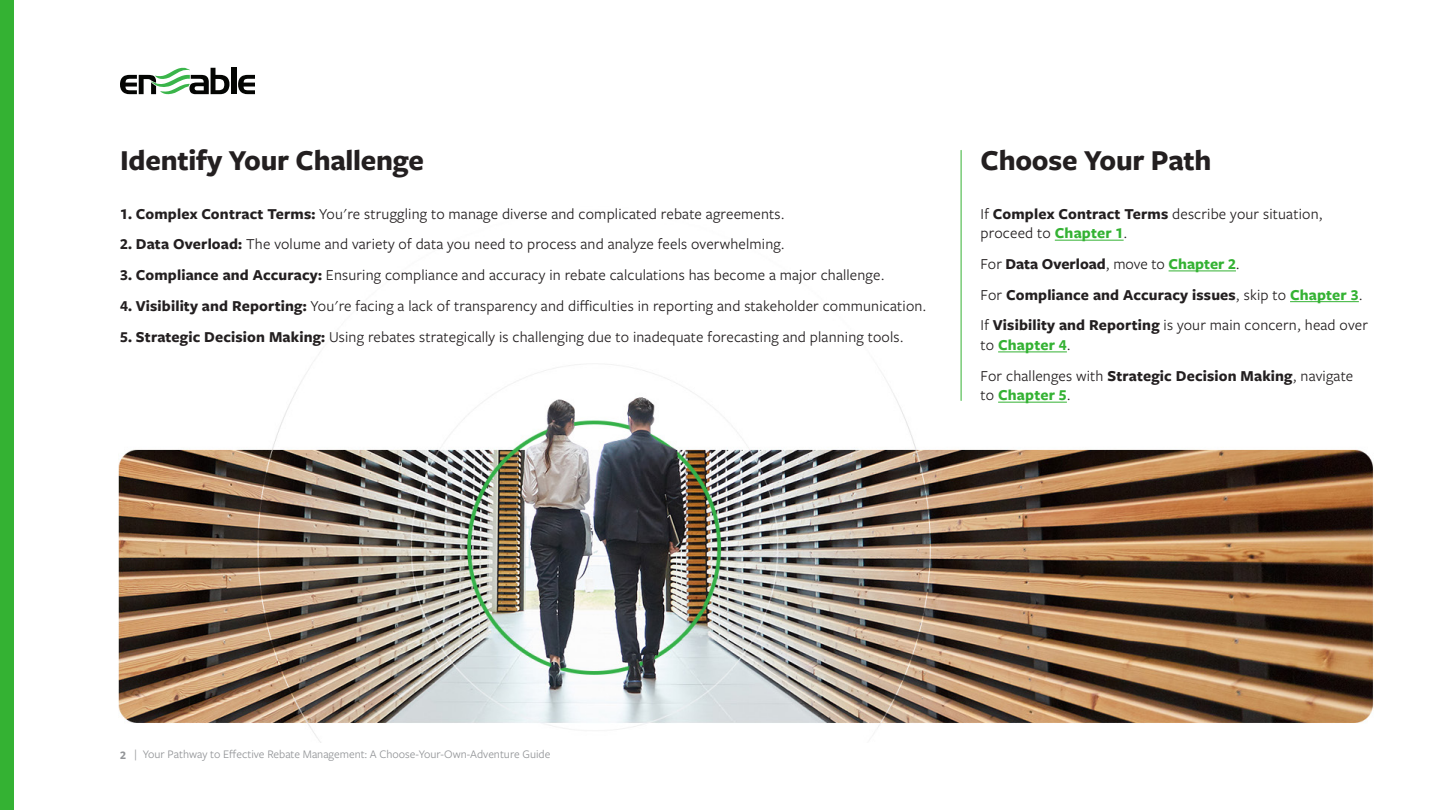
<style>
.page{position:relative;width:1440px;height:810px;background:#fff}
.page>*{position:absolute;margin:0;border:0;box-sizing:border-box;transform-origin:0 0}
.t1{font:700 30px "Freight Sans Pro";letter-spacing:-.01em;color:#231f20}
.body_copy{font:15.75px/19.5px "Freight Sans Pro";letter-spacing:.01em;color:#231f20}
.body_copy-2{font:700 15.75px "Freight Sans Pro";letter-spacing:.01em;color:#231f20}
.t2{font:12px "Freight Sans LF Pro";color:#939598}
.s1{font-weight:700}
.s2{font-weight:700;color:#34b233}
.s3{font-weight:400}
.s4{color:#34b233}
</style>
<div class="page">
<img style="left:118px;top:150px;width:1255px;height:592px">
<hr style="left:1055px;top:240px;width:69px;height:1px;background:#34b233">
<hr style="left:1169px;top:271px;width:67px;height:1px;background:#34b233">
<hr style="left:1290px;top:302px;width:69px;height:1px;background:#34b233">
<hr style="left:998px;top:352px;width:69px;height:1px;background:#34b233">
<hr style="left:998px;top:402px;width:69px;height:1px;background:#34b233">
<hr style="left:961px;top:150px;width:1px;height:250px;background:#34b233">
<div style="left:0;top:0;width:14px;height:810px;background:#34b233"></div>
<div style="left:231px;top:68px;width:5px;height:26px;background:#040503"></div>
<svg style="left:238px;top:75px;width:17px;height:19px"></svg>
<svg style="left:120px;top:68px;width:110px;height:26px"></svg>
<h3 class="t1" style="left:120px;top:140px;width:306px">Identify Your Challenge</h3>
<h3 class="t1" style="left:981px;top:140px;width:232px">Choose Your Path</h3>
<p class="body_copy" style="left:120px;top:203px;width:666px"><span class="s1">1. Complex Contract Terms:</span> You're struggling to manage diverse and complicated rebate agreements.</p>
<p class="body_copy" style="left:120px;top:234px;width:666px"><span class="s1">2. Data Overload:</span> The volume and variety of data you need to process and analyze feels overwhelming.</p>
<p class="body_copy" style="left:120px;top:265px;width:766px"><span class="s1">3. Compliance and Accuracy:</span> Ensuring compliance and accuracy in rebate calculations has become a major challenge.</p>
<p class="body_copy" style="left:120px;top:295px;width:808px"><span class="s1">4. Visibility and Reporting:</span> You're facing a lack of transparency and difficulties in reporting and stakeholder communication.</p>
<p class="body_copy" style="left:120px;top:326px;width:785px"><span class="s1">5. Strategic Decision Making:</span> Using rebates strategically is challenging due to inadequate forecasting and planning tools.</p>
<p class="body_copy" style="left:981px;top:203px;width:344px">If <span class="s1">Complex Contract Terms</span> describe your situation, proceed to <span class="s2">Chapter 1</span>.</p>
<p class="body_copy-2" style="left:981px;top:253px;width:261px"><span class="s3">For</span> Data Overload<span class="s3">, move to</span> <span class="s4">Chapter 2</span><span class="s3">.</span></p>
<p class="body_copy-2" style="left:981px;top:284px;width:384px"><span class="s3">For</span> Compliance and Accuracy issues<span class="s3">, skip to</span> <span class="s4">Chapter 3</span><span class="s3">.</span></p>
<p class="body_copy" style="left:981px;top:315px;width:389px">If <span class="s1">Visibility and Reporting</span> is your main concern, head over to <span class="s2">Chapter 4</span>.</p>
<p class="body_copy" style="left:981px;top:365px;width:374px">For challenges with <span class="s1">Strategic Decision Making</span>, navigate to <span class="s2">Chapter 5</span>.</p>
<p class="t2" style="left:120px;top:746px;width:432px"><span class="s1">2</span> | Your Pathway to Effective Rebate Management: A Choose-Your-Own-Adventure Guide</p>
</div>
